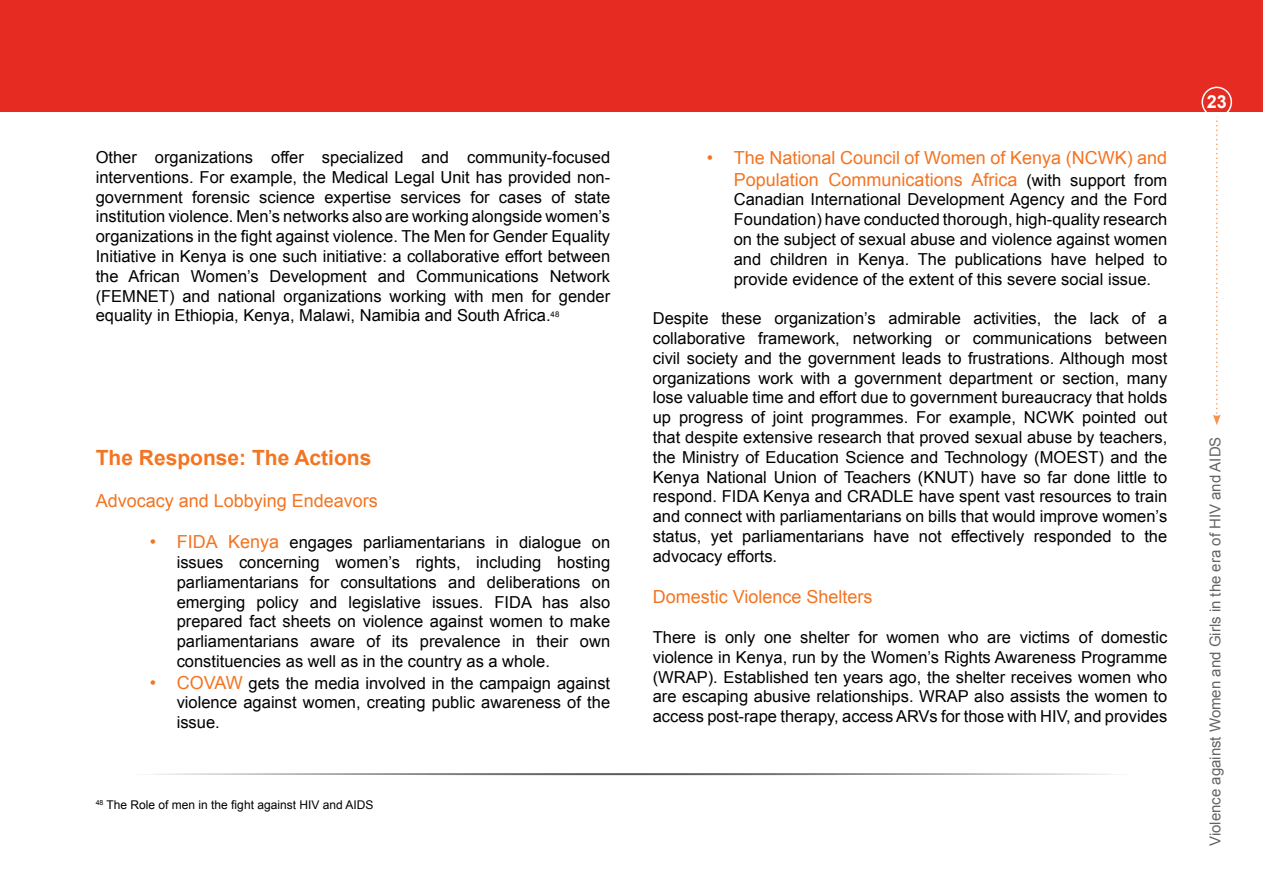
<style>
.page{position:relative;width:1263px;height:893px;background:#fff}
.page>*{position:absolute;margin:0;border:0;box-sizing:border-box;transform-origin:0 0}
.t1{font:700 21px "Arial";color:#f37421}
.t2{font:18px/21.6px "Arial";color:#f37421;text-align:right}
.t3{font:700 18px "Arial";color:#fff}
.t4{font:16.5px/19.8px "Arial";color:#000;text-align:justify}
.t5{font:15px "Arial";color:#636466}
.t6{font:12px "Arial";color:#000}
.s1{font-size:18px;color:#f37421}
.s2{font-size:16.5px;color:#000}
</style>
<div class="page">
<div style="left:0;top:0;width:1263px;height:111px;background:#e52b22"></div>
<svg style="left:1213px;top:117px;width:8px;height:308px"></svg>
<div style="left:1201px;top:87px;width:31px;height:30px;border:2px solid #fff;border-radius:50%"></div>
<svg style="left:147px;top:773px;width:971px;height:2px;background:#9fa0a2"></svg>
<p class="t4" style="left:96px;top:147px;width:516px">Other organizations offer specialized and community-focused interventions. For example, the Medical Legal Unit has provided non&shy;government forensic science expertise services for cases of state institution violence. Men’s networks also are working alongside women’s organizations in the fight against violence. The Men for Gender Equality Initiative in Kenya is one such initiative: a collaborative effort between the African Women’s Development and Communications Network (FEMNET) and national organizations working with men for gender equality in Ethiopia, Kenya, Malawi, Namibia and South Africa.<sup>48</sup></p>
<p class="t1" style="left:96px;top:446px;width:277px">The Response: The Actions</p>
<p class="t2" style="left:96px;top:490px;width:284px">Advocacy and Lobbying Endeavors</p>
<p class="t4" style="left:177px;top:532px;width:435px;text-indent:-27px"><span class="s1">• FIDA Kenya</span> engages parliamentarians in dialogue on issues concerning women’s rights, including hosting parliamentarians for consultations and deliberations on emerging policy and legislative issues. FIDA has also prepared fact sheets on violence against women to make parliamentarians aware of its prevalence in their own constituencies as well as in the country as a whole.</p>
<p class="t4" style="left:177px;top:673px;width:435px;text-indent:-27px"><span class="s1">• COVAW</span> gets the media involved in the campaign against violence against women, creating public awareness of the issue.</p>
<p class="t6" style="left:96px;top:798px;width:279px"><sup>48</sup> The Role of men in the fight against HIV and AIDS</p>
<p class="t2" style="left:707px;top:147px;width:462px">• The National Council of Women of Kenya (NCWK) and<br>Population Communications Africa <span class="s2">(with support from</span></p>
<p class="t4" style="left:734px;top:190px;width:435px">Canadian International Development Agency and the Ford Foundation) have conducted thorough, high-quality research on the subject of sexual abuse and violence against women and children in Kenya. The publications have helped to provide evidence of the extent of this severe social issue.</p>
<p class="t4" style="left:653px;top:309px;width:516px">Despite these organization’s admirable activities, the lack of a collaborative framework, networking or communications between civil society and the government leads to frustrations. Although most organizations work with a government department or section, many lose valuable time and effort due to government bureaucracy that holds up progress of joint programmes. For example, NCWK pointed out that despite extensive research that proved sexual abuse by teachers, the Ministry of Education Science and Technology (MOEST) and the Kenya National Union of Teachers (KNUT) have so far done little to respond. FIDA Kenya and CRADLE have spent vast resources to train and connect with parliamentarians on bills that would improve women’s status, yet parliamentarians have not effectively responded to the advocacy efforts.</p>
<p class="t2" style="left:653px;top:586px;width:221px">Domestic Violence Shelters</p>
<p class="t4" style="left:653px;top:627px;width:516px">There is only one shelter for women who are victims of domestic violence in Kenya, run by the Women’s Rights Awareness Programme (WRAP). Established ten years ago, the shelter receives women who are escaping abusive relationships. WRAP also assists the women to access post-rape therapy, access ARVs for those with HIV, and provides</p>
<p class="t3" style="left:1207px;top:91px;width:11px">23</p>
<p class="t5" style="left:1207px;top:846px;width:411px;rotate:-90deg">Violence against Women and Girls in the era of HIV and AIDS</p>
</div>
